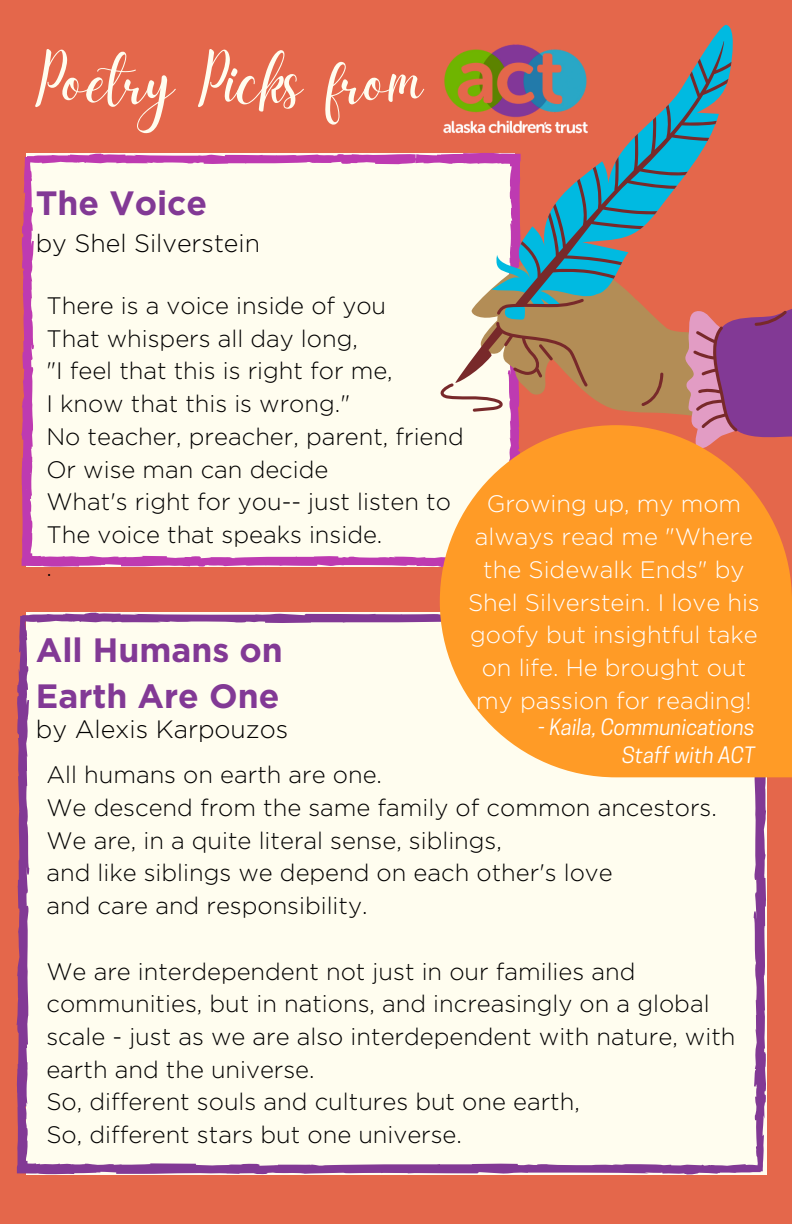
<style>
.page{position:relative;width:792px;height:1224px;background:#e4674b}
.page>*{position:absolute;margin:0;border:0;box-sizing:border-box;transform-origin:0 0}
.t1{font:69.4px "Daydream";color:#fffdef}
.t2{font:700 33.8px/46.2px "Gotham";color:#823995}
.t3{font:300 25px "Gotham";color:#000}
.t4{font:300 23.8px/32.8px "Gotham";color:#000}
.t5{font:300 23.8px/32.8px "Gotham";color:#fff;text-align:center}
.t6{font:italic 21.2px/28.4px "Cooper Hewitt";color:#fff;text-align:right}
</style>
<div class="page">
<div style="left:17px;top:612px;width:750px;height:562px;background:#fffdef"></div>
<svg style="left:21px;top:153px;width:419px;height:414px;background:#faf0ea"></svg>
<svg style="left:787px;top:309px;width:5px;height:116px"></svg>
<svg style="left:440px;top:41px;width:347px;height:384px"></svg>
<svg style="left:440px;top:425px;width:352px;height:352px;background:#fca13d"></svg>
<img style="left:440px;top:41px;width:163px;height:100px">
<h1 class="t1" style="left:36px;top:41px;width:388px">Poetry Picks from</h1>
<h2 class="t2" style="left:36px;top:179px;width:173px">The Voice</h2>
<p class="t3" style="left:36px;top:230px;width:226px">by Shel Silverstein</p>
<p class="t4" style="left:46px;top:289px;width:419px">There is a voice inside of you<br>That whispers all day long,<br>"I feel that this is right for me,<br>I know that this is wrong."<br>No teacher, preacher, parent, friend<br>Or wise man can decide<br>What's right for you-- just listen to<br>The voice that speaks inside.<br>.</p>
<p class="t5" style="left:468px;top:487px;width:293px">Growing up, my mom always read me "Where the Sidewalk Ends" by<br>Shel Silverstein. I love his goofy but insightful take on life. He brought out my passion for reading!</p>
<p class="t6" style="left:538px;top:715px;width:218px">- Kaila, Communications<br>Staff with ACT</p>
<h2 class="t2" style="left:36px;top:626px;width:249px">All Humans on<br>Earth Are One</h2>
<p class="t3" style="left:36px;top:716px;width:254px">by Alexis Karpouzos</p>
<p class="t4" style="left:46px;top:758px;width:672px">All humans on earth are one.<br>We descend from the same family of common ancestors.<br>We are, in a quite literal sense, siblings,<br>and like siblings we depend on each other's love<br>and care and responsibility.</p>
<p class="t4" style="left:46px;top:954px;width:691px">We are interdependent not just in our families and communities, but in nations, and increasingly on a global scale - just as we are also interdependent with nature, with earth and the universe.<br>So, different souls and cultures but one earth,<br>So, different stars but one universe.</p>
</div>
